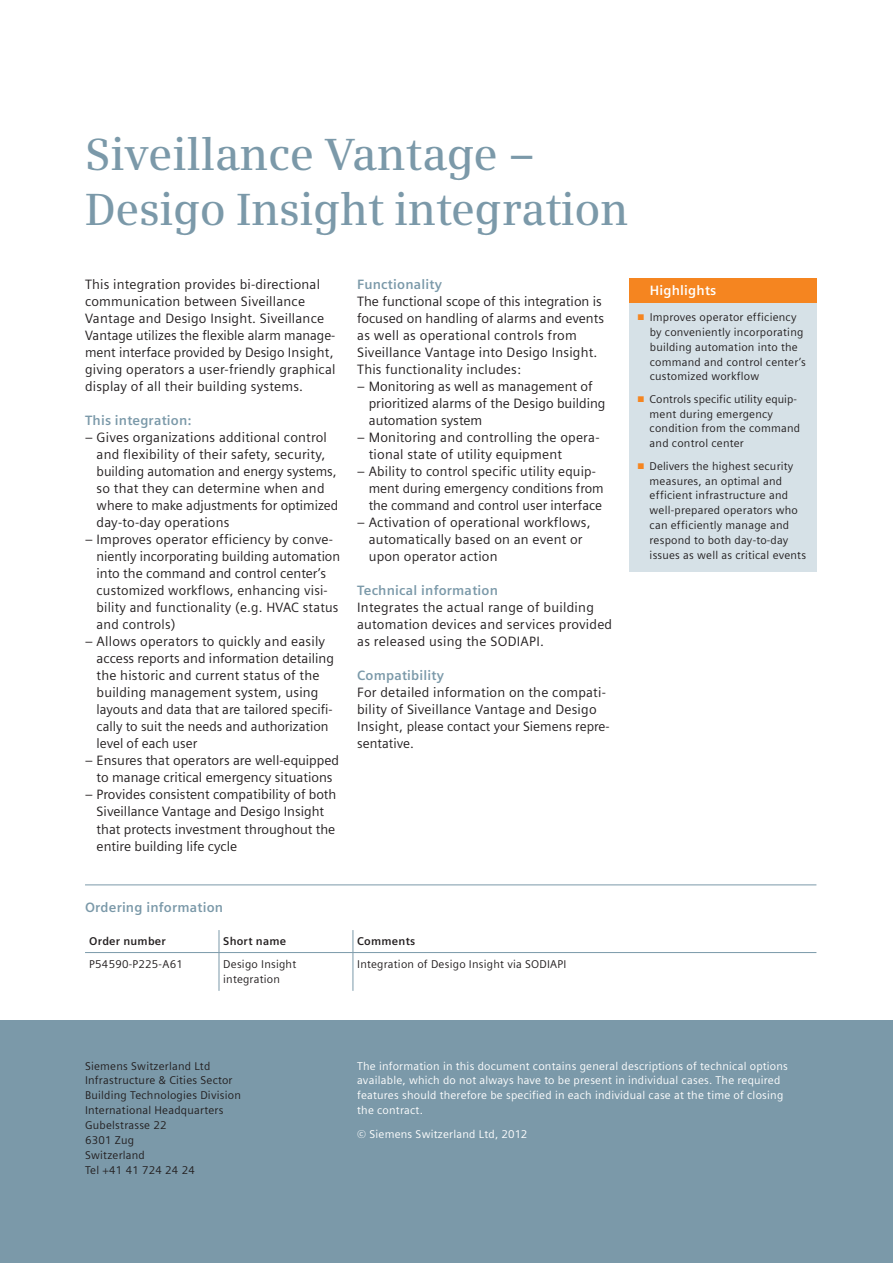
<style>
.page{position:relative;width:893px;height:1263px;background:#fff}
.page>*{position:absolute;margin:0;border:0;box-sizing:border-box;transform-origin:0 0}
.t1{font:600 45px/55.3px "Siemens Serif";letter-spacing:-.01em;color:#7b99a9}
.t2{font:13.5px/17px "Siemens Sans";letter-spacing:.005em;color:#231f20}
.t3{font:700 13.5px "Siemens Sans";letter-spacing:.015em;color:#7b99a9}
.t4{font:700 13.5px "Siemens Sans";letter-spacing:.015em;color:#fff}
.t5{font:11.25px/14.9px "Siemens Sans";letter-spacing:.02em;color:#231f20}
.t6{font:11.25px/14.9px "Siemens Sans";letter-spacing:.02em;color:#fff}
.t7{font:700 11.25px "Siemens Sans";letter-spacing:.02em;color:#231f20}
.s1{color:#f58520}
</style>
<div class="page">
<div style="left:0;top:1020px;width:893px;height:243px;background:#7b99a9"></div>
<div style="left:629px;top:278px;width:187px;height:26px;background:#f58520"></div>
<div style="left:629px;top:304px;width:187px;height:268px;background:#d6e1e7"></div>
<hr style="left:85px;top:884px;width:731px;height:1px;background:#7b99a9">
<svg style="left:219px;top:930px;width:1px;height:22px"></svg>
<svg style="left:353px;top:930px;width:1px;height:22px"></svg>
<hr style="left:85px;top:952px;width:134px;height:1px;background:#7b99a9">
<hr style="left:219px;top:952px;width:134px;height:1px;background:#7b99a9">
<hr style="left:219px;top:953px;width:1px;height:38px;background:#7b99a9">
<hr style="left:353px;top:952px;width:463px;height:1px;background:#7b99a9">
<hr style="left:353px;top:953px;width:1px;height:38px;background:#7b99a9">
<h1 class="t1" style="left:85px;top:127px;width:545px">Siveillance Vantage –<br>Desigo Insight integration</h1>
<p class="t2" style="left:85px;top:276px;width:252px">This integration provides bi-directional communication between Siveillance Vantage and Desigo Insight. Siveillance Vantage utilizes the flexible alarm manage&shy;ment interface provided by Desigo Insight, giving operators a user-friendly graphical display of all their building systems.</p>
<p class="t3" style="left:85px;top:413px;width:108px">This integration:</p>
<p class="t2" style="left:97px;top:429px;width:243px;text-indent:-12px">– Gives organizations additional control and flexibility of their safety, security, building automation and energy systems, so that they can determine when and where to make adjustments for optimized day-to-day operations</p>
<p class="t2" style="left:97px;top:531px;width:245px;text-indent:-12px">– Improves operator efficiency by conve&shy;niently incorporating building automation into the command and control center’s customized workflows, enhancing visi&shy;bility and functionality (e.g. HVAC status and controls)</p>
<p class="t2" style="left:97px;top:633px;width:239px;text-indent:-12px">– Allows operators to quickly and easily access reports and information detailing the historic and current status of the building management system, using layouts and data that are tailored specifi&shy;cally to suit the needs and authorization level of each user</p>
<p class="t2" style="left:85px;top:752px;width:256px;text-align:center">– Ensures that operators are well-equipped to manage critical emergency situations</p>
<p class="t2" style="left:97px;top:786px;width:241px;text-indent:-12px">– Provides consistent compatibility of both Siveillance Vantage and Desigo Insight that protects investment throughout the entire building life cycle</p>
<p class="t3" style="left:357px;top:277px;width:86px">Functionality</p>
<p class="t2" style="left:357px;top:293px;width:248px">The functional scope of this integration is focused on handling of alarms and events as well as operational controls from Siveillance Vantage into Desigo Insight.<br>This functionality includes:</p>
<p class="t2" style="left:369px;top:378px;width:238px;text-indent:-12px">– Monitoring as well as management of prioritized alarms of the Desigo building automation system</p>
<p class="t2" style="left:369px;top:429px;width:232px;text-indent:-12px">– Monitoring and controlling the opera&shy;tional state of utility equipment</p>
<p class="t2" style="left:369px;top:463px;width:236px;text-indent:-12px">– Ability to control specific utility equip&shy;ment during emergency conditions from the command and control user interface</p>
<p class="t2" style="left:369px;top:514px;width:223px;text-indent:-12px">– Activation of operational workflows, automatically based on an event or upon operator action</p>
<p class="t3" style="left:357px;top:583px;width:142px">Technical information</p>
<p class="t2" style="left:357px;top:599px;width:256px">Integrates the actual range of building automation devices and services provided as released using the SODIAPI.</p>
<p class="t3" style="left:357px;top:668px;width:88px">Compatibility</p>
<p class="t2" style="left:357px;top:684px;width:254px">For detailed information on the compati&shy;bility of Siveillance Vantage and Desigo Insight, please contact your Siemens repre&shy;sentative.</p>
<p class="t4" style="left:650px;top:283px;width:68px">Highlights</p>
<p class="t5" style="left:650px;top:310px;width:158px;text-indent:-12px"><span class="s1">■</span> Improves operator efficiency by conveniently incorporating building automation into the command and control center’s customized workflow</p>
<p class="t5" style="left:650px;top:391px;width:152px;text-indent:-12px"><span class="s1">■</span> Controls specific utility equip&shy;ment during emergency condition from the command and control center</p>
<p class="t5" style="left:650px;top:458px;width:158px;text-indent:-12px"><span class="s1">■</span> Delivers the highest security measures, an optimal and efficient infrastructure and well-prepared operators who can efficiently manage and respond to both day-to-day issues as well as critical events</p>
<p class="t3" style="left:85px;top:899px;width:140px">Ordering information</p>
<p class="t7" style="left:89px;top:934px;width:78px">Order number</p>
<p class="t7" style="left:223px;top:934px;width:64px">Short name</p>
<p class="t7" style="left:357px;top:934px;width:59px">Comments</p>
<p class="t5" style="left:89px;top:956px;width:95px">P54590-P225-A61</p>
<p class="t5" style="left:223px;top:956px;width:75px">Desigo Insight integration</p>
<p class="t5" style="left:357px;top:956px;width:211px">Integration of Desigo Insight via SODIAPI</p>
<p class="t5" style="left:85px;top:1058px;width:157px">Siemens Switzerland Ltd<br>Infrastructure &amp; Cities Sector<br>Building Technologies Division<br>International Headquarters<br>Gubelstrasse 22<br>6301 Zug<br>Switzerland<br>Tel +41 41 724 24 24</p>
<p class="t6" style="left:357px;top:1058px;width:432px">The information in this document contains general descriptions of technical options available, which do not always have to be present in individual cases. The required features should therefore be specified in each individual case at the time of closing the contract.</p>
<p class="t6" style="left:357px;top:1126px;width:172px">© Siemens Switzerland Ltd, 2012</p>
</div>
